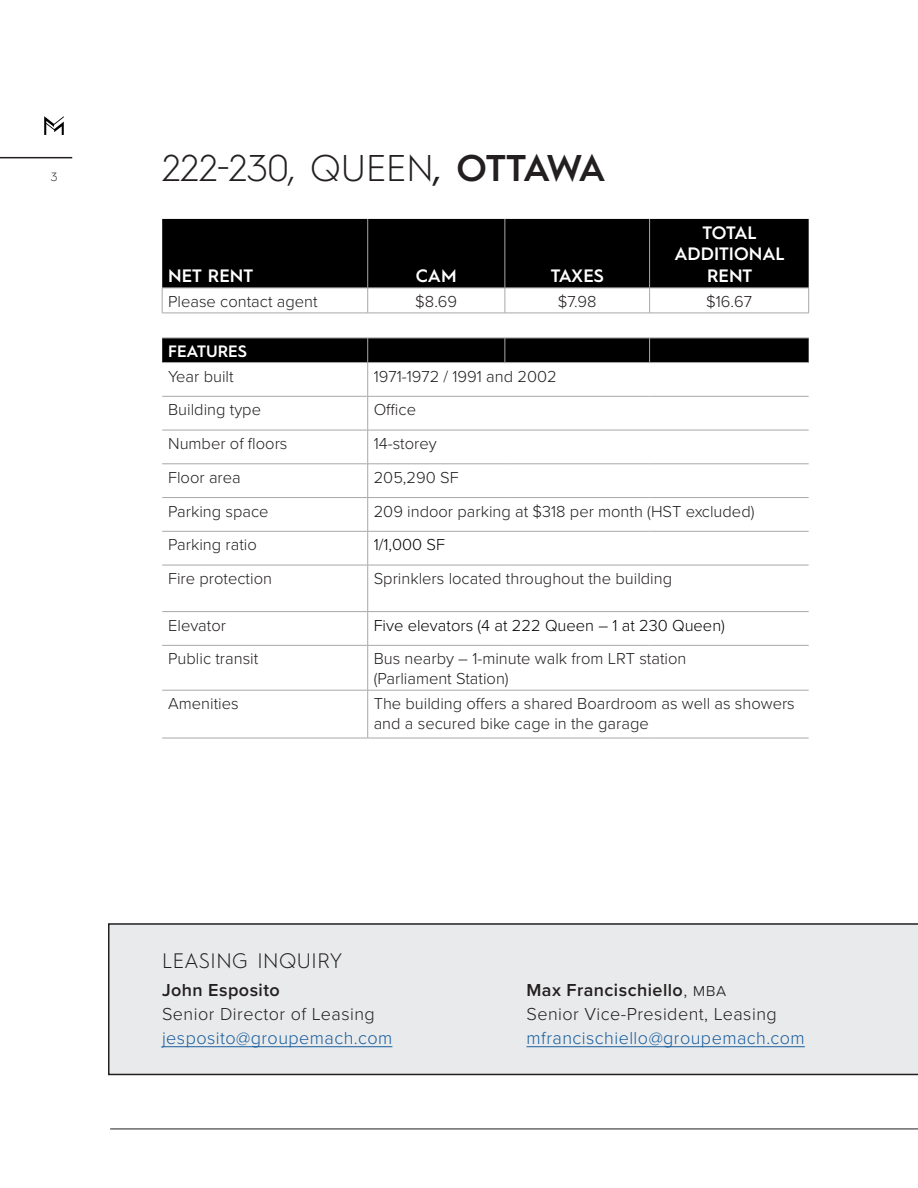
<style>
.page{position:relative;width:918px;height:1188px;background:#fff}
.page>*{position:absolute;margin:0;border:0;box-sizing:border-box;transform-origin:0 0}
.t1{font:300 37.35px "Hurme Geometric Sans 1";color:#231f20}
.t2{font:300 21px "Hurme Geometric Sans 1";letter-spacing:.025em;color:#231f20}
.t3{font:300 18px/24px "Proxima Nova";letter-spacing:.025em;color:#231f20}
.t4{font:300 18px/24px "Proxima Nova";letter-spacing:.025em;color:#175d9e}
.t5{font:600 18px/21.6px "Hurme Geometric Sans 1";color:#fff;text-align:center}
.t6{font:300 16.5px/19.8px "Proxima Nova";color:#231f20}
.t7{font:300 16.5px "Proxima Nova";color:#040503}
.t8{font:600 16.5px "Hurme Geometric Sans 1";color:#fff}
.t9{font:300 12px "Hurme Geometric Sans 1";color:#231f20}
.s1{font-weight:400}
.s2{font-weight:600}
.s3{font-weight:600;color:#231f20}
.s4{color:#231f20}
.s5{color:#175d9e}
</style>
<div class="page">
<hr style="left:110px;top:1129px;width:808px;height:1px;background:#231f20">
<svg style="left:44px;top:116px;width:20px;height:19px"></svg>
<hr style="left:0;top:157px;width:72px;height:1px;background:#231f20">
<svg style="left:162px;top:219px;width:647px;height:143px;fill:#000"></svg>
<hr style="left:367px;top:219px;width:1px;height:69px;background:#a9a8a9">
<hr style="left:505px;top:219px;width:1px;height:69px;background:#a9a8a9">
<hr style="left:649px;top:219px;width:1px;height:69px;background:#a9a8a9">
<svg style="left:162px;top:289px;width:1px;height:24px"></svg>
<hr style="left:162px;top:288px;width:206px;height:1px;background:#a9a8a9">
<hr style="left:368px;top:288px;width:137px;height:1px;background:#a9a8a9">
<hr style="left:505px;top:288px;width:145px;height:1px;background:#a9a8a9">
<hr style="left:650px;top:288px;width:159px;height:1px;background:#a9a8a9">
<svg style="left:367px;top:288px;width:1px;height:25px"></svg>
<svg style="left:505px;top:288px;width:1px;height:25px"></svg>
<svg style="left:649px;top:289px;width:1px;height:24px"></svg>
<svg style="left:808px;top:288px;width:1px;height:25px"></svg>
<hr style="left:162px;top:313px;width:206px;height:1px;background:#a9a8a9">
<hr style="left:368px;top:313px;width:137px;height:1px;background:#a9a8a9">
<hr style="left:505px;top:313px;width:145px;height:1px;background:#a9a8a9">
<hr style="left:650px;top:313px;width:159px;height:1px;background:#a9a8a9">
<hr style="left:162px;top:338px;width:206px;height:1px;background:#a9a8a9">
<svg style="left:367px;top:338px;width:1px;height:24px"></svg>
<hr style="left:368px;top:338px;width:137px;height:1px;background:#a9a8a9">
<hr style="left:505px;top:338px;width:145px;height:1px;background:#a9a8a9">
<svg style="left:505px;top:338px;width:1px;height:24px"></svg>
<svg style="left:649px;top:338px;width:1px;height:24px"></svg>
<hr style="left:650px;top:338px;width:159px;height:1px;background:#a9a8a9">
<hr style="left:162px;top:362px;width:206px;height:1px;background:#a9a8a9">
<hr style="left:367px;top:363px;width:1px;height:33px;background:#a9a8a9">
<hr style="left:368px;top:362px;width:137px;height:1px;background:#a9a8a9">
<hr style="left:505px;top:362px;width:145px;height:1px;background:#a9a8a9">
<hr style="left:650px;top:362px;width:159px;height:1px;background:#a9a8a9">
<hr style="left:162px;top:396px;width:206px;height:1px;background:#a9a8a9">
<hr style="left:367px;top:396px;width:1px;height:34px;background:#a9a8a9">
<hr style="left:368px;top:396px;width:137px;height:1px;background:#a9a8a9">
<hr style="left:505px;top:396px;width:145px;height:1px;background:#a9a8a9">
<hr style="left:650px;top:396px;width:159px;height:1px;background:#a9a8a9">
<hr style="left:162px;top:430px;width:206px;height:1px;background:#a9a8a9">
<hr style="left:367px;top:430px;width:1px;height:34px;background:#a9a8a9">
<hr style="left:368px;top:430px;width:137px;height:1px;background:#a9a8a9">
<hr style="left:505px;top:430px;width:145px;height:1px;background:#a9a8a9">
<hr style="left:650px;top:430px;width:159px;height:1px;background:#a9a8a9">
<hr style="left:162px;top:464px;width:206px;height:1px;background:#a9a8a9">
<hr style="left:367px;top:464px;width:1px;height:33px;background:#a9a8a9">
<hr style="left:368px;top:464px;width:137px;height:1px;background:#a9a8a9">
<hr style="left:505px;top:464px;width:145px;height:1px;background:#a9a8a9">
<hr style="left:650px;top:464px;width:159px;height:1px;background:#a9a8a9">
<hr style="left:162px;top:497px;width:206px;height:1px;background:#a9a8a9">
<hr style="left:367px;top:498px;width:1px;height:33px;background:#a9a8a9">
<hr style="left:368px;top:497px;width:137px;height:1px;background:#a9a8a9">
<hr style="left:505px;top:497px;width:145px;height:1px;background:#a9a8a9">
<hr style="left:650px;top:497px;width:159px;height:1px;background:#a9a8a9">
<hr style="left:162px;top:531px;width:206px;height:1px;background:#a9a8a9">
<hr style="left:367px;top:531px;width:1px;height:34px;background:#a9a8a9">
<hr style="left:368px;top:531px;width:137px;height:1px;background:#a9a8a9">
<hr style="left:505px;top:531px;width:145px;height:1px;background:#a9a8a9">
<hr style="left:650px;top:531px;width:159px;height:1px;background:#a9a8a9">
<hr style="left:162px;top:565px;width:206px;height:1px;background:#a9a8a9">
<hr style="left:367px;top:565px;width:1px;height:46px;background:#a9a8a9">
<hr style="left:368px;top:565px;width:137px;height:1px;background:#a9a8a9">
<hr style="left:505px;top:565px;width:145px;height:1px;background:#a9a8a9">
<hr style="left:650px;top:565px;width:159px;height:1px;background:#a9a8a9">
<hr style="left:162px;top:611px;width:206px;height:1px;background:#a9a8a9">
<hr style="left:367px;top:612px;width:1px;height:33px;background:#a9a8a9">
<hr style="left:368px;top:611px;width:137px;height:1px;background:#a9a8a9">
<hr style="left:505px;top:611px;width:145px;height:1px;background:#a9a8a9">
<hr style="left:650px;top:611px;width:159px;height:1px;background:#a9a8a9">
<hr style="left:162px;top:645px;width:206px;height:1px;background:#a9a8a9">
<hr style="left:162px;top:690px;width:206px;height:1px;background:#a9a8a9">
<hr style="left:162px;top:738px;width:206px;height:1px;background:#a9a8a9">
<hr style="left:367px;top:646px;width:1px;height:44px;background:#a9a8a9">
<hr style="left:367px;top:690px;width:1px;height:48px;background:#a9a8a9">
<hr style="left:368px;top:645px;width:137px;height:1px;background:#a9a8a9">
<hr style="left:505px;top:645px;width:145px;height:1px;background:#a9a8a9">
<hr style="left:650px;top:645px;width:159px;height:1px;background:#a9a8a9">
<hr style="left:368px;top:690px;width:137px;height:1px;background:#a9a8a9">
<hr style="left:505px;top:690px;width:145px;height:1px;background:#a9a8a9">
<hr style="left:650px;top:690px;width:159px;height:1px;background:#a9a8a9">
<hr style="left:368px;top:738px;width:137px;height:1px;background:#a9a8a9">
<hr style="left:505px;top:738px;width:145px;height:1px;background:#a9a8a9">
<hr style="left:650px;top:738px;width:159px;height:1px;background:#a9a8a9">
<div style="left:108px;top:923px;width:810px;height:152px;background:#e9eaeb"></div>
<hr style="left:162px;top:1046px;width:230px;height:1px;background:#175d9e">
<hr style="left:526px;top:1046px;width:279px;height:1px;background:#175d9e">
<p class="t9" style="left:51px;top:169px;width:8px">3</p>
<p class="t1" style="left:162px;top:142px;width:445px">222-230, QUEEN<span class="s1">,</span> <span class="s2">OTTAWA</span></p>
<p class="t5" style="left:168px;top:264px;width:86px">NET RENT</p>
<p class="t5" style="left:416px;top:264px;width:42px">CAM</p>
<p class="t5" style="left:551px;top:264px;width:55px">TAXES</p>
<p class="t5" style="left:675px;top:220px;width:112px">TOTAL<br>ADDITIONAL<br>RENT</p>
<p class="t6" style="left:168px;top:291px;width:151px">Please contact agent</p>
<p class="t6" style="left:415px;top:291px;width:43px">$8.69</p>
<p class="t6" style="left:558px;top:291px;width:40px">$7.98</p>
<p class="t6" style="left:706px;top:291px;width:47px">$16.67</p>
<p class="t8" style="left:168px;top:339px;width:80px">FEATURES</p>
<p class="t6" style="left:168px;top:365px;width:67px">Year built</p>
<p class="t6" style="left:374px;top:365px;width:185px">1971-1972 / 1991 and 2002</p>
<p class="t6" style="left:168px;top:399px;width:94px">Building type</p>
<p class="t6" style="left:374px;top:399px;width:44px">Office</p>
<p class="t6" style="left:168px;top:433px;width:121px">Number of floors</p>
<p class="t6" style="left:374px;top:433px;width:65px">14-storey</p>
<p class="t6" style="left:168px;top:467px;width:74px">Floor area</p>
<p class="t6" style="left:374px;top:467px;width:86px">205,290 SF</p>
<p class="t6" style="left:168px;top:500px;width:102px">Parking space</p>
<p class="t6" style="left:374px;top:500px;width:382px">209 indoor parking at $318 per month (HST excluded)</p>
<p class="t6" style="left:168px;top:534px;width:90px">Parking ratio</p>
<p class="t7" style="left:374px;top:533px;width:73px">1/1,000 SF</p>
<p class="t6" style="left:168px;top:568px;width:105px">Fire protection</p>
<p class="t6" style="left:374px;top:568px;width:300px">Sprinklers located throughout the building</p>
<p class="t6" style="left:168px;top:614px;width:59px">Elevator</p>
<p class="t7" style="left:374px;top:613px;width:353px">Five elevators (4 at 222 Queen – 1 at 230 Queen)</p>
<p class="t6" style="left:168px;top:648px;width:92px">Public transit</p>
<p class="t6" style="left:374px;top:648px;width:314px">Bus nearby – 1-minute walk from LRT station</p>
<p class="t6" style="left:374px;top:668px;width:136px">(Parliament Station)</p>
<p class="t6" style="left:168px;top:693px;width:72px">Amenities</p>
<p class="t6" style="left:374px;top:693px;width:423px">The building offers a shared Boardroom as well as showers and a secured bike cage in the garage</p>
<p class="t2" style="left:162px;top:947px;width:182px">LEASING INQUIRY</p>
<p class="t4" style="left:162px;top:977px;width:232px"><span class="s3">John Esposito<br></span><span class="s4">Senior Director of Leasing </span>jesposito@groupemach.com</p>
<p class="t3" style="left:526px;top:977px;width:280px"><span class="s2">Max Francischiello</span>, mba<br>Senior Vice-President, Leasing <span class="s5">mfrancischiello@groupemach.com</span></p>
</div>
